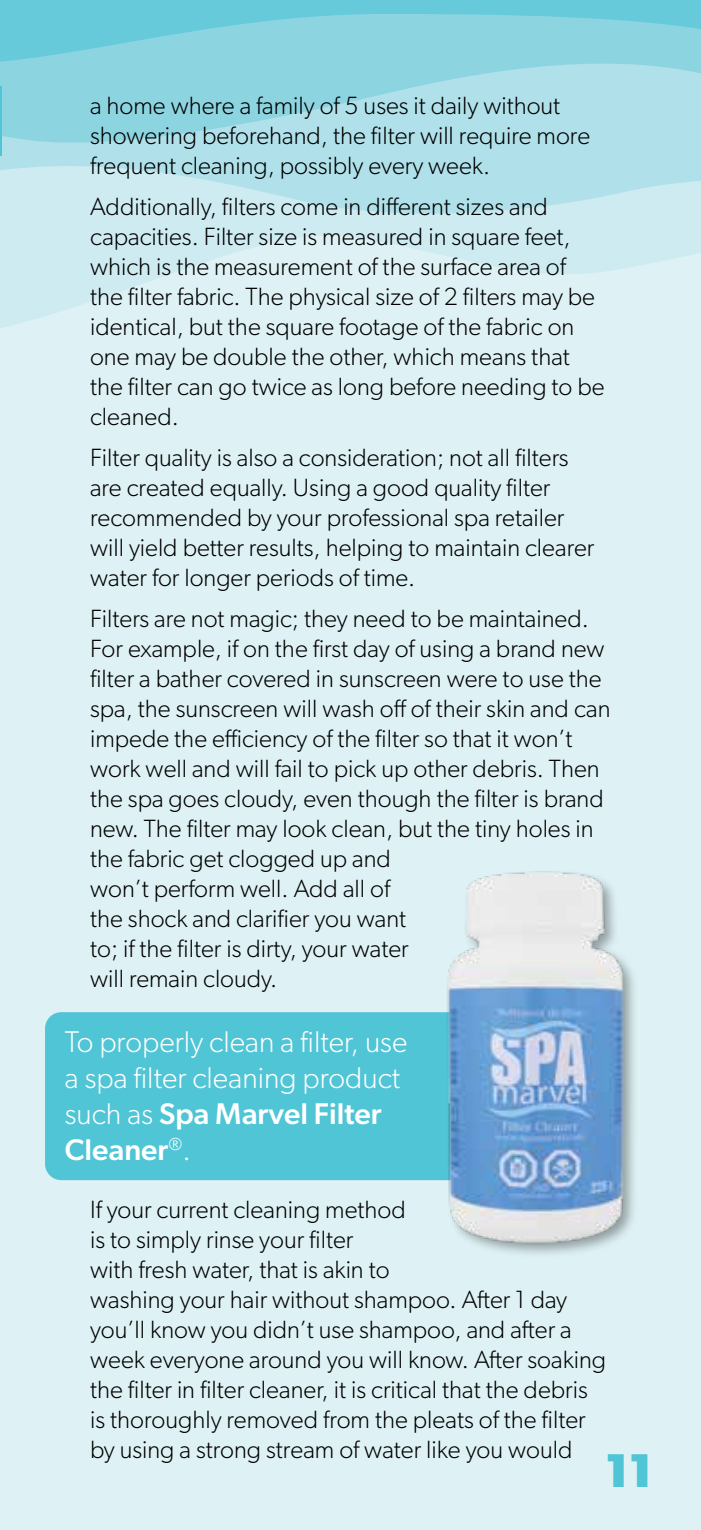
<style>
.page{position:relative;width:701px;height:1530px;background:#fff}
.page>*{position:absolute;margin:0;border:0;box-sizing:border-box;transform-origin:0 0}
.t1{font:700 47.5px "Gibson";color:#4fc5d6}
.t2{font:300 30px/36px "Gibson";color:#fff}
.t3{font:300 25px/30px "Gibson";color:#000}
.s1{font-weight:500}
</style>
<div class="page">
<div style="left:0;top:0;width:700px;height:1530px;background:#def1f4"></div>
<svg style="left:0;top:241px;width:700px;height:87px"></svg>
<svg style="left:0;top:150px;width:700px;height:91px;background:#bfe5ec"></svg>
<svg style="left:0;top:85px;width:700px;height:65px;background:#a3dbe6"></svg>
<svg style="left:0;top:0;width:700px;height:85px;background:#83d1df"></svg>
<hr style="left:0;top:87px;width:2px;height:69px;background:#4fc5d6">
<div style="left:45px;top:1012px;width:492px;height:168px;background:#4fc5d6;border-radius:16px"></div>
<div style="left:445px;top:869px;width:193px;height:389px;background:#000;opacity:.34"></div>
<img style="left:425px;top:869px;width:213px;height:381px">
<p class="t3" style="left:90px;top:90px;width:501px">a home where a family of 5 uses it daily without showering beforehand, the filter will require more frequent cleaning, possibly every week.</p>
<p class="t3" style="left:90px;top:191px;width:516px">Additionally, filters come in different sizes and capacities. Filter size is measured in square feet, which is the measurement of the surface area of the filter fabric. The physical size of 2 filters may be identical, but the square footage of the fabric on one may be double the other, which means that the filter can go twice as long before needing to be cleaned.</p>
<p class="t3" style="left:90px;top:442px;width:505px">Filter quality is also a consideration; not all filters are created equally. Using a good quality filter recommended by your professional spa retailer will yield better results, helping to maintain clearer water for longer periods of time.</p>
<p class="t3" style="left:90px;top:603px;width:521px">Filters are not magic; they need to be maintained.<br>For example, if on the first day of using a brand new filter a bather covered in sunscreen were to use the spa, the sunscreen will wash off of their skin and can impede the efficiency of the filter so that it won’t work well and will fail to pick up other debris. Then the spa goes cloudy, even though the filter is brand new. The filter may look clean, but the tiny holes in the fabric get clogged up and<br>won’t perform well. Add all of<br>the shock and clarifier you want<br>to; if the filter is dirty, your water<br>will remain cloudy.</p>
<p class="t2" style="left:65px;top:1024px;width:344px">To properly clean a filter, use a spa filter cleaning product such as <span class="s1">Spa Marvel Filter<br>Cleaner</span><sup>®</sup>.</p>
<p class="t3" style="left:90px;top:1194px;width:517px">If your current cleaning method<br>is to simply rinse your filter<br>with fresh water, that is akin to<br>washing your hair without shampoo. After 1 day you’ll know you didn’t use shampoo, and after a week everyone around you will know. After soaking the filter in filter cleaner, it is critical that the debris is thoroughly removed from the pleats of the filter by using a strong stream of water like you would</p>
<h1 class="t1" style="left:604px;top:1442px;width:49px">11</h1>
</div>
